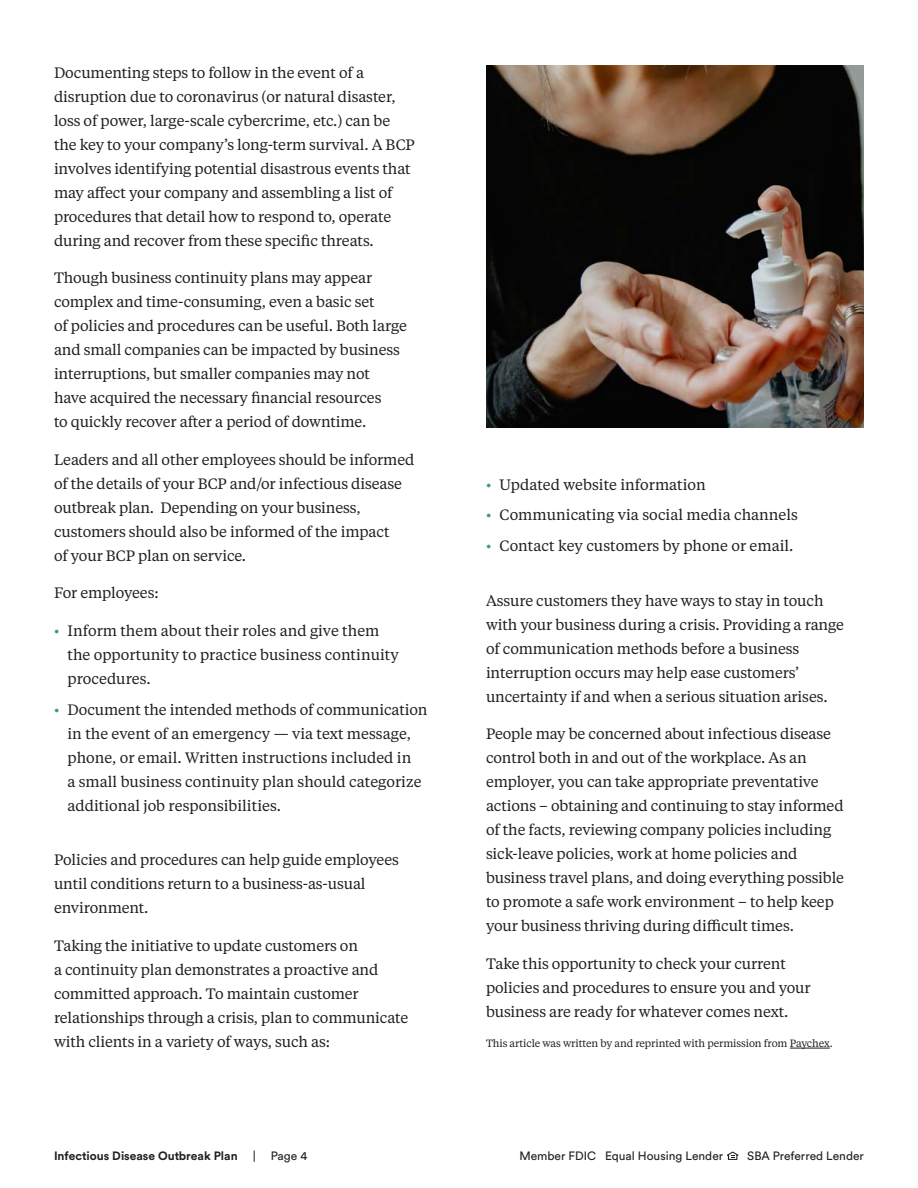
<style>
.page{position:relative;width:918px;height:1188px;background:#fff}
.page>*{position:absolute;margin:0;border:0;box-sizing:border-box;transform-origin:0 0}
.t1{font:15px/24px "Tiempos Text";letter-spacing:-.01em;color:#211f20}
.t2{font:12px "Circular Std";color:#211f20}
.t3{font:700 12px "Circular Std";color:#211f20}
.t4{font:10.5px "Tiempos Text";letter-spacing:-.01em;color:#211f20}
.s1{color:#399985}
</style>
<div class="page">
<img style="left:486px;top:66px;width:378px;height:361px">
<svg style="left:727px;top:1152px;width:11px;height:8px"></svg>
<hr style="left:790px;top:1048px;width:40px;height:1px;background:#211f20">
<p class="t1" style="left:54px;top:60px;width:362px">Documenting steps to follow in the event of a disruption due to coronavirus (or natural disaster, loss of power, large-scale cybercrime, etc.) can be the key to your company’s long-term survival. A BCP involves identifying potential disastrous events that may affect your company and assembling a list of procedures that detail how to respond to, operate during and recover from these specific threats.</p>
<p class="t1" style="left:54px;top:265px;width:354px">Though business continuity plans may appear complex and time-consuming, even a basic set<br>of policies and procedures can be useful. Both large and small companies can be impacted by business interruptions, but smaller companies may not<br>have acquired the necessary financial resources<br>to quickly recover after a period of downtime.</p>
<p class="t1" style="left:54px;top:447px;width:362px">Leaders and all other employees should be informed of the details of your BCP and/or infectious disease outbreak plan. Depending on your business, customers should also be informed of the impact<br>of your BCP plan on service.</p>
<p class="t1" style="left:54px;top:580px;width:106px">For employees:</p>
<p class="t1" style="left:68px;top:618px;width:333px;text-indent:-14px"><span class="s1">•</span> Inform them about their roles and give them the opportunity to practice business continuity procedures.</p>
<p class="t1" style="left:68px;top:697px;width:362px;text-indent:-14px"><span class="s1">•</span> Document the intended methods of communication in the event of an emergency — via text message, phone, or email. Written instructions included in<br>a small business continuity plan should categorize additional job responsibilities.</p>
<p class="t1" style="left:54px;top:847px;width:346px">Policies and procedures can help guide employees until conditions return to a business-as-usual environment.</p>
<p class="t1" style="left:54px;top:933px;width:356px">Taking the initiative to update customers on<br>a continuity plan demonstrates a proactive and committed approach. To maintain customer relationships through a crisis, plan to communicate with clients in a variety of ways, such as:</p>
<p class="t1" style="left:486px;top:472px;width:221px"><span class="s1">•</span> Updated website information</p>
<p class="t1" style="left:486px;top:502px;width:313px"><span class="s1">•</span> Communicating via social media channels</p>
<p class="t1" style="left:486px;top:533px;width:309px"><span class="s1">•</span> Contact key customers by phone or email.</p>
<p class="t1" style="left:486px;top:588px;width:360px">Assure customers they have ways to stay in touch with your business during a crisis. Providing a range of communication methods before a business interruption occurs may help ease customers’ uncertainty if and when a serious situation arises.</p>
<p class="t1" style="left:486px;top:721px;width:360px">People may be concerned about infectious disease control both in and out of the workplace. As an employer, you can take appropriate preventative actions – obtaining and continuing to stay informed of the facts, reviewing company policies including sick-leave policies, work at home policies and business travel plans, and doing everything possible to promote a safe work environment – to help keep your business thriving during difficult times.</p>
<p class="t1" style="left:486px;top:951px;width:326px">Take this opportunity to check your current policies and procedures to ensure you and your business are ready for whatever comes next.</p>
<p class="t4" style="left:486px;top:1036px;width:348px">This article was written by and reprinted with permission from Paychex.</p>
<p class="t3" style="left:54px;top:1148px;width:185px">Infectious Disease Outbreak Plan</p>
<p class="t2" style="left:253px;top:1148px;width:5px">|</p>
<p class="t2" style="left:271px;top:1148px;width:38px">Page 4</p>
<p class="t2" style="left:519px;top:1148px;width:205px">Member FDIC Equal Housing Lender</p>
<p class="t2" style="left:747px;top:1148px;width:118px">SBA Preferred Lender</p>
</div>
